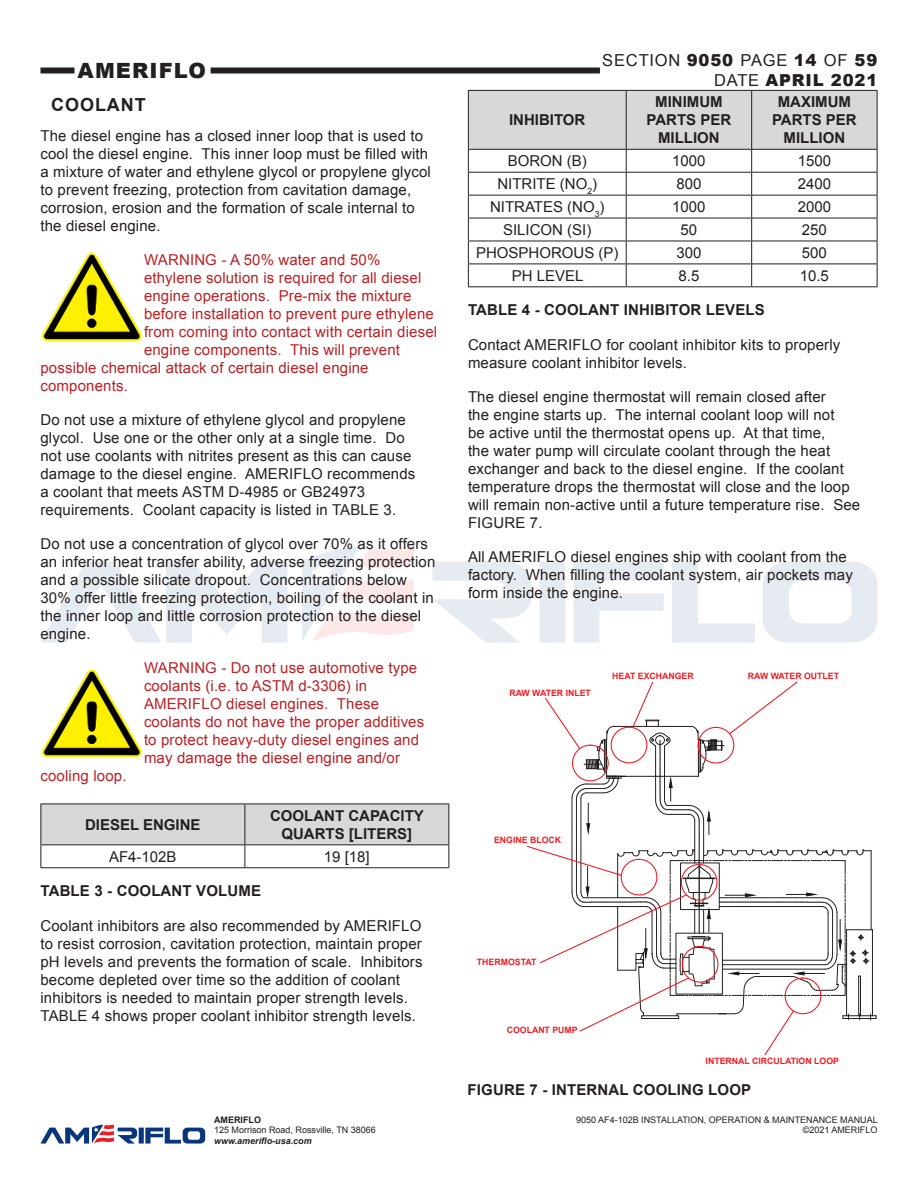
<style>
.page{position:relative;width:918px;height:1188px;background:#fff}
.page>*{position:absolute;margin:0;border:0;box-sizing:border-box;transform-origin:0 0}
.t1{font:900 21px "Arial";letter-spacing:.05em;color:#231f20}
.Head_3{font:700 18px "Arial";letter-spacing:.05em;color:#231f20}
.t2{font:16.5px "Arial";letter-spacing:.05em;color:#231f20}
.t3{font:900 16.5px "Arial";letter-spacing:.05em;color:#231f20}
.Body{font:15px/18px "Arial";letter-spacing:.01em;color:#231f20}
.Body-2{font:15px/18px "Arial";letter-spacing:.01em;color:#ba2024}
.Body-3{font:700 15px "Arial";color:#231f20}
.t4{font:9px/10.8px "Arial";color:#231f20;text-align:right}
.t5{font:italic 700 9px "Arial";color:#231f20}
.t6{font:700 9px "Arial";color:#231f20}
.t7{font:700 8.7px "Arial";color:#ee1d23}
.s1{font-weight:900}
.s2{font-weight:400}
</style>
<div class="page">
<div style="left:139px;top:1128px;width:5px;height:16px;background:#08357c"></div>
<svg style="left:145px;top:1128px;width:60px;height:16px"></svg>
<svg style="left:41px;top:1124px;width:96px;height:20px"></svg>
<div style="left:40px;top:68px;width:35px;height:6px;background:#231f20"></div>
<div style="left:211px;top:68px;width:389px;height:6px;background:#231f20"></div>
<svg style="left:41px;top:562px;width:247px;height:81px"></svg>
<div style="left:540px;top:562px;width:25px;height:81px;background:#e6ebf2"></div>
<svg style="left:574px;top:562px;width:90px;height:81px"></svg>
<svg style="left:672px;top:562px;width:83px;height:81px"></svg>
<svg style="left:763px;top:562px;width:114px;height:81px"></svg>
<svg style="left:302px;top:546px;width:112px;height:95px"></svg>
<svg style="left:432px;top:562px;width:99px;height:81px"></svg>
<img style="left:41px;top:252px;width:102px;height:90px">
<img style="left:41px;top:669px;width:102px;height:89px">
<svg style="left:40px;top:804px;width:409px;height:63px"></svg>
<hr style="left:40px;top:867px;width:205px;height:1px;background:#231f20">
<hr style="left:245px;top:867px;width:204px;height:1px;background:#231f20">
<svg style="left:468px;top:90px;width:410px;height:196px"></svg>
<hr style="left:468px;top:286px;width:158px;height:1px;background:#231f20">
<hr style="left:626px;top:286px;width:126px;height:1px;background:#231f20">
<hr style="left:752px;top:286px;width:125px;height:1px;background:#231f20">
<svg style="left:527px;top:681px;width:350px;height:375px"></svg>
<h1 class="t1" style="left:78px;top:55px;width:130px">AMERIFLO</h1>
<p class="Head_3" style="left:51px;top:92px;width:96px">COOLANT</p>
<p class="Body" style="left:40px;top:126px;width:392px">The diesel engine has a closed inner loop that is used to cool the diesel engine. This inner loop must be filled with a mixture of water and ethylene glycol or propylene glycol to prevent freezing, protection from cavitation damage, corrosion, erosion and the formation of scale internal to the diesel engine.</p>
<p class="Body-2" style="left:144px;top:251px;width:238px">WARNING - A 50% water and 50%</p>
<p class="Body-2" style="left:144px;top:269px;width:279px">ethylene solution is required for all diesel</p>
<p class="Body-2" style="left:144px;top:287px;width:269px">engine operations. Pre-mix the mixture</p>
<p class="Body-2" style="left:144px;top:305px;width:291px">before installation to prevent pure ethylene</p>
<p class="Body-2" style="left:144px;top:323px;width:295px">from coming into contact with certain diesel</p>
<p class="Body-2" style="left:144px;top:341px;width:258px">engine components. This will prevent</p>
<p class="Body-2" style="left:40px;top:359px;width:330px">possible chemical attack of certain diesel engine</p>
<p class="Body-2" style="left:40px;top:377px;width:89px">components.</p>
<p class="Body" style="left:40px;top:411px;width:376px">Do not use a mixture of ethylene glycol and propylene glycol. Use one or the other only at a single time. Do not use coolants with nitrites present as this can cause damage to the diesel engine. AMERIFLO recommends a coolant that meets ASTM D-4985 or GB24973 requirements. Coolant capacity is listed in TABLE 3.</p>
<p class="Body" style="left:40px;top:535px;width:396px">Do not use a concentration of glycol over 70% as it offers an inferior heat transfer ability, adverse freezing protection and a possible silicate dropout. Concentrations below 30% offer little freezing protection, boiling of the coolant in the inner loop and little corrosion protection to the diesel engine.</p>
<p class="Body-2" style="left:144px;top:659px;width:282px">WARNING - Do not use automotive type coolants (i.e. to ASTM d-3306) in AMERIFLO diesel engines. These coolants do not have the proper additives to protect heavy-duty diesel engines and may damage the diesel engine and/or</p>
<p class="Body-2" style="left:40px;top:767px;width:88px">cooling loop.</p>
<p class="Body-3" style="left:85px;top:815px;width:117px">DIESEL ENGINE</p>
<p class="Body-3" style="left:270px;top:806px;width:155px">COOLANT CAPACITY</p>
<p class="Body-3" style="left:281px;top:824px;width:132px">QUARTS [LITERS]</p>
<p class="Body" style="left:109px;top:848px;width:69px">AF4-102B</p>
<p class="Body" style="left:324px;top:848px;width:47px">19 [18]</p>
<p class="Body-3" style="left:40px;top:881px;width:222px">TABLE 3 - COOLANT VOLUME</p>
<p class="Body" style="left:40px;top:916px;width:384px">Coolant inhibitors are also recommended by AMERIFLO to resist corrosion, cavitation protection, maintain proper pH levels and prevents the formation of scale. Inhibitors become depleted over time so the addition of coolant inhibitors is needed to maintain proper strength levels.<br>TABLE 4 shows proper coolant inhibitor strength levels.</p>
<p class="t6" style="left:214px;top:1113px;width:48px">AMERIFLO</p>
<p class="t4" style="left:214px;top:1125px;width:163px">125 Morrison Road, Rossville, TN 38066</p>
<p class="t5" style="left:214px;top:1135px;width:99px">www.ameriflo-usa.com</p>
<p class="t2" style="left:602px;top:49px;width:277px">SECTION <span class="s1">9050</span> PAGE <span class="s1">14</span> OF <span class="s1">59</span></p>
<p class="Body-3" style="left:509px;top:110px;width:78px">INHIBITOR</p>
<p class="t3" style="left:714px;top:68px;width:165px"><span class="s2">DATE</span> APRIL 2021</p>
<p class="Body-3" style="left:655px;top:92px;width:69px">MINIMUM</p>
<p class="Body-3" style="left:647px;top:110px;width:86px">PARTS PER</p>
<p class="Body-3" style="left:658px;top:128px;width:63px">MILLION</p>
<p class="Body-3" style="left:778px;top:92px;width:75px">MAXIMUM</p>
<p class="Body-3" style="left:772px;top:110px;width:86px">PARTS PER</p>
<p class="Body-3" style="left:784px;top:128px;width:63px">MILLION</p>
<p class="Body" style="left:508px;top:152px;width:81px">BORON (B)</p>
<p class="Body" style="left:672px;top:152px;width:35px">1000</p>
<p class="Body" style="left:798px;top:152px;width:35px">1500</p>
<p class="Body" style="left:497px;top:175px;width:101px">NITRITE (NO<sub>2</sub>)</p>
<p class="Body" style="left:676px;top:175px;width:27px">800</p>
<p class="Body" style="left:798px;top:175px;width:35px">2400</p>
<p class="Body" style="left:490px;top:198px;width:116px">NITRATES (NO<sub>3</sub>)</p>
<p class="Body" style="left:672px;top:198px;width:35px">1000</p>
<p class="Body" style="left:798px;top:198px;width:35px">2000</p>
<p class="Body" style="left:503px;top:221px;width:90px">SILICON (SI)</p>
<p class="Body" style="left:681px;top:221px;width:18px">50</p>
<p class="Body" style="left:802px;top:221px;width:27px">250</p>
<p class="Body" style="left:476px;top:244px;width:144px">PHOSPHOROUS (P)</p>
<p class="Body" style="left:676px;top:244px;width:27px">300</p>
<p class="Body" style="left:802px;top:244px;width:27px">500</p>
<p class="Body" style="left:512px;top:267px;width:73px">PH LEVEL</p>
<p class="Body" style="left:679px;top:267px;width:22px">8.5</p>
<p class="Body" style="left:800px;top:267px;width:31px">10.5</p>
<p class="Body-3" style="left:468px;top:300px;width:298px">TABLE 4 - COOLANT INHIBITOR LEVELS</p>
<p class="Body" style="left:468px;top:335px;width:374px">Contact AMERIFLO for coolant inhibitor kits to properly measure coolant inhibitor levels.</p>
<p class="Body" style="left:468px;top:388px;width:394px">The diesel engine thermostat will remain closed after<br>the engine starts up. The internal coolant loop will not<br>be active until the thermostat opens up. At that time,<br>the water pump will circulate coolant through the heat exchanger and back to the diesel engine. If the coolant temperature drops the thermostat will close and the loop will remain non-active until a future temperature rise. See FIGURE 7.</p>
<p class="Body" style="left:468px;top:548px;width:386px">All AMERIFLO diesel engines ship with coolant from the factory. When filling the coolant system, air pockets may form inside the engine.</p>
<p class="t7" style="left:509px;top:687px;width:83px">RAW WATER INLET</p>
<p class="t7" style="left:612px;top:671px;width:83px">HEAT EXCHANGER</p>
<p class="t7" style="left:748px;top:671px;width:93px">RAW WATER OUTLET</p>
<p class="t7" style="left:494px;top:835px;width:69px">ENGINE BLOCK</p>
<p class="t7" style="left:477px;top:956px;width:61px">THERMOSTAT</p>
<p class="t7" style="left:507px;top:1024px;width:72px">COOLANT PUMP</p>
<p class="t7" style="left:706px;top:1056px;width:135px">INTERNAL CIRCULATION LOOP</p>
<p class="Body-3" style="left:468px;top:1080px;width:285px">FIGURE 7 - INTERNAL COOLING LOOP</p>
<p class="t4" style="left:576px;top:1114px;width:303px">9050 AF4-102B INSTALLATION, OPERATION &amp; MAINTENANCE MANUAL ©2021 AMERIFLO</p>
</div>
